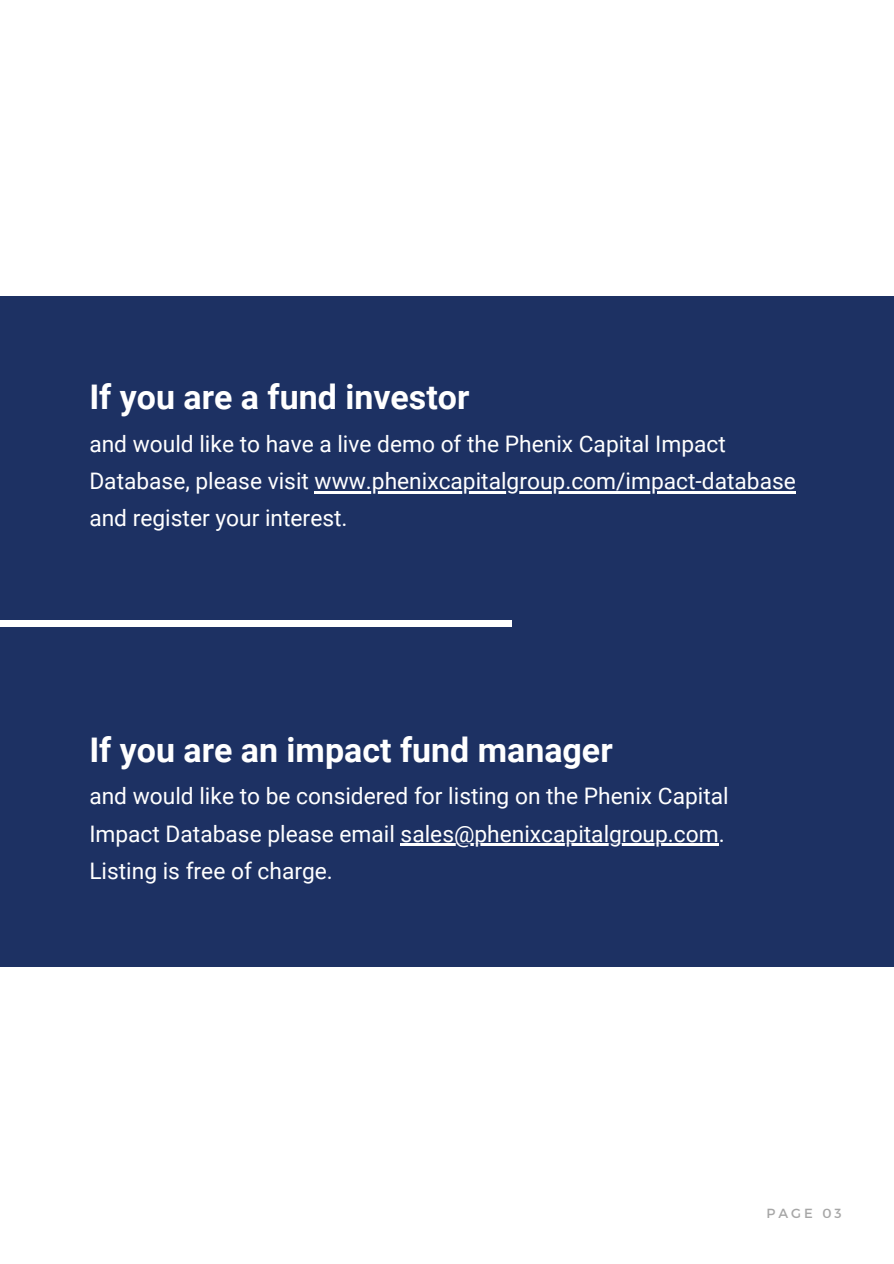
<style>
.page{position:relative;width:894px;height:1264px;background:#fff}
.page>*{position:absolute;margin:0;border:0;box-sizing:border-box;transform-origin:0 0}
.t1{font:700 33.9px "Roboto";color:#fff}
.t2{font:22.8px/37.2px "Roboto";color:#fff}
.t3{font:13.2px "Montserrat";letter-spacing:.23em;color:#a6a6a6}
</style>
<div class="page">
<div style="left:0;top:297px;width:893px;height:669px;background:#1d3163"></div>
<hr style="left:314px;top:491px;width:481px;height:3px;background:#fff">
<hr style="left:400px;top:843px;width:318px;height:3px;background:#fff">
<div style="left:0;top:620px;width:512px;height:6px;background:#fff"></div>
<p class="t1" style="left:89px;top:378px;width:381px">If you are a fund investor</p>
<p class="t2" style="left:89px;top:425px;width:707px">and would like to have a live demo of the Phenix Capital Impact<br>Database, please visit www.phenixcapitalgroup.com/impact-database</p>
<h1 class="t2" style="left:89px;top:500px;width:259px">and register your interest.</h1>
<h1 class="t1" style="left:89px;top:730px;width:524px">If you are an impact fund manager</h1>
<h1 class="t2" style="left:89px;top:778px;width:640px">and would like to be considered for listing on the Phenix Capital</h1>
<h1 class="t2" style="left:89px;top:815px;width:636px">Impact Database please email sales@phenixcapitalgroup.com.</h1>
<p class="t2" style="left:89px;top:852px;width:245px">Listing is free of charge.</p>
<p class="t3" style="left:766px;top:1205px;width:77px">PAGE 03</p>
</div>
